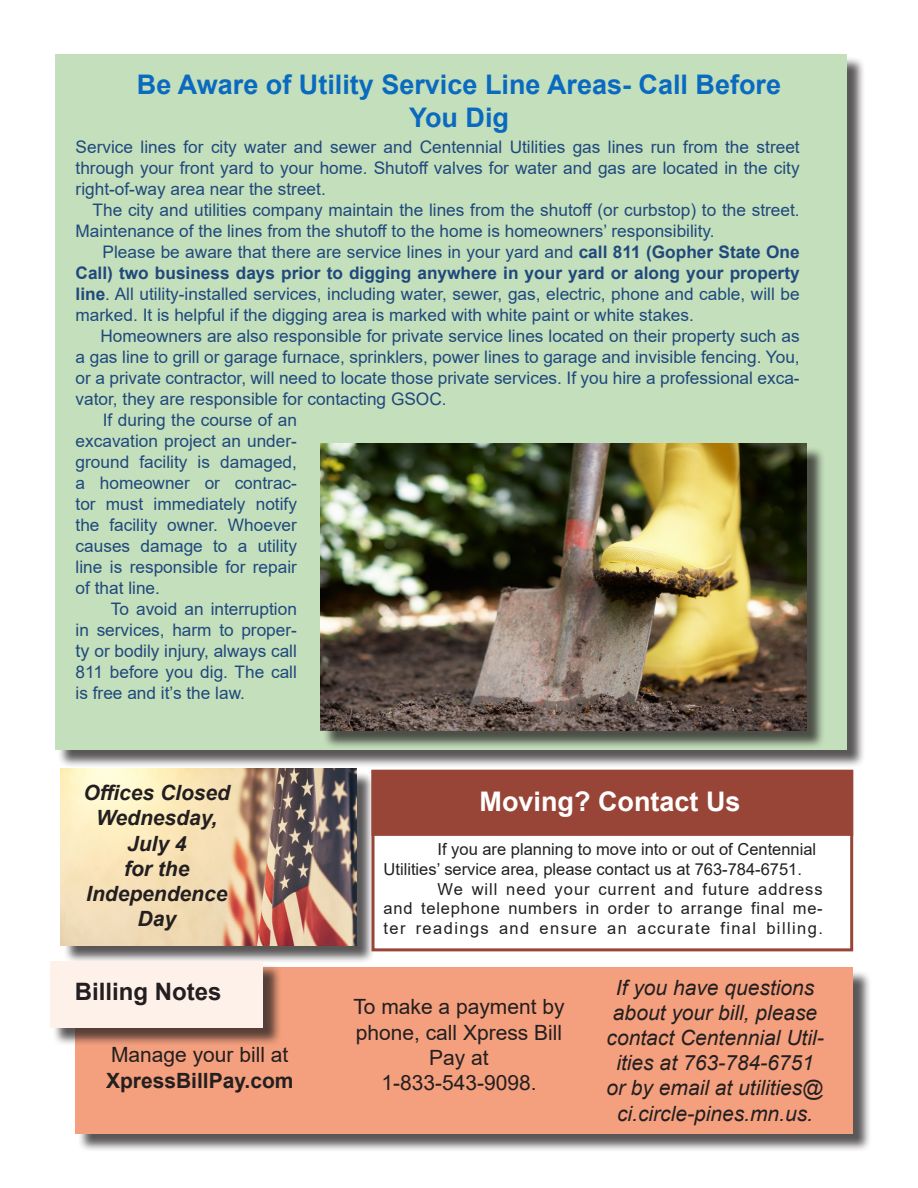
<style>
.page{position:relative;width:918px;height:1188px;background:#fff}
.page>*{position:absolute;margin:0;border:0;box-sizing:border-box;transform-origin:0 0}
.t1{font:700 27px/32.4px "Arial";color:#0a6abf;text-align:center}
.t2{font:700 27px "Arial";color:#fff}
.t3{font:700 24px "Arial";color:#231f20}
.t4{font:italic 21px/25.2px "Arial";color:#231f20;text-align:center}
.t5{font:21px/25.2px "Arial";color:#231f20;text-align:center}
.t6{font:italic 700 21px/25.2px "Arial";color:#231f20;text-align:center}
.t7{font:700 21px "Arial";color:#231f20}
.t8{font:17.25px/21px "Arial";color:#1f497d;text-align:justify}
.t9{font:16.5px/19.8px "Arial";color:#231f20}
.s1{font-weight:700}
.s2{font-size:18px}
</style>
<div class="page">
<div style="left:58px;top:56px;width:807px;height:713px;background:#231f20;opacity:.75"></div>
<div style="left:55px;top:54px;width:792px;height:696px;background:#c4dfbb"></div>
<div style="left:63px;top:771px;width:312px;height:193px;background:#231f20;opacity:.75"></div>
<img style="left:60px;top:769px;width:296px;height:176px">
<div style="left:322px;top:446px;width:503px;height:304px;background:#231f20;opacity:.75"></div>
<img style="left:320px;top:444px;width:486px;height:287px">
<div style="left:78px;top:970px;width:794px;height:183px;background:#231f20;opacity:.75"></div>
<div style="left:76px;top:968px;width:777px;height:166px;background:#f49f7d"></div>
<div style="left:53px;top:963px;width:229px;height:83px;background:#231f20;opacity:.75"></div>
<div style="left:50px;top:961px;width:213px;height:66px;background:#fef1ea"></div>
<div style="left:372px;top:770px;width:481px;height:66px;background:#984537;border:2px solid #984537"></div>
<div style="left:372px;top:770px;width:481px;height:181px;border:3px solid #984537"></div>
<p class="t1" style="left:137px;top:69px;width:646px">Be Aware of Utility Service Line Areas- Call Before<br>You Dig</p>
<p class="t8" style="left:76px;top:137px;width:726px">Service lines for city water and sewer and Centennial Utilities gas lines run from the street through your front yard to your home. Shutoff valves for water and gas are located in the city right-of-way area near the street.</p>
<p class="t8" style="left:76px;top:200px;width:726px;text-indent:17px">The city and utilities company maintain the lines from the shutoff (or curbstop) to the street.<br>Maintenance of the lines from the shutoff to the home is homeowners’ responsibility.</p>
<p class="t8" style="left:76px;top:242px;width:726px;text-indent:27px">Please be aware that there are service lines in your yard and <span class="s1">call 811 (Gopher State One Call) two business days prior to digging anywhere in your yard or along your property line</span>. All utility-installed services, including water, sewer, gas, electric, phone and cable, will be marked. It is helpful if the digging area is marked with white paint or white stakes.</p>
<p class="t8" style="left:76px;top:326px;width:726px;text-indent:25px">Homeowners are also responsible for private service lines located on their property such as a gas line to grill or garage furnace, sprinklers, power lines to garage and invisible fencing. You, or a private contractor, will need to locate those private services. If you hire a professional exca&shy;vator, they are responsible for contacting GSOC.</p>
<p class="t8" style="left:76px;top:410px;width:223px;text-indent:27px">If during the course of an excavation project an under&shy;ground facility is damaged, a homeowner or contrac&shy;tor must immediately notify the facility owner. Whoever causes damage to a utility line is responsible for repair of that line.</p>
<p class="t8" style="left:76px;top:599px;width:223px;text-indent:35px">To avoid an interruption in services, harm to proper&shy;<span class="s2">ty</span> or bodily injury, always call 811 before you dig. The call is free and it’s the law.</p>
<p class="t6" style="left:84px;top:781px;width:148px">Offices Closed</p>
<p class="t6" style="left:96px;top:806px;width:123px">Wednesday,<br>July 4</p>
<p class="t6" style="left:124px;top:856px;width:67px">for the</p>
<p class="t6" style="left:86px;top:882px;width:143px">Independence<br>Day</p>
<p class="t3" style="left:75px;top:975px;width:148px">Billing Notes</p>
<p class="t5" style="left:111px;top:1042px;width:179px">Manage your bill at</p>
<p class="t7" style="left:106px;top:1065px;width:189px">XpressBillPay.com</p>
<p class="t2" style="left:480px;top:782px;width:263px">Moving? Contact Us</p>
<p class="t9" style="left:384px;top:839px;width:434px;text-indent:54px">If you are planning to move into or out of Centennial<br>Utilities’ service area, please contact us at 763-784-6751.</p>
<p class="t9" style="left:384px;top:879px;width:441px;text-align:justify;text-indent:54px">We will need your current and future address and telephone numbers in order to arrange final me&shy;ter readings and ensure an accurate final billing.</p>
<p class="t5" style="left:353px;top:994px;width:213px">To make a payment by phone, call Xpress Bill<br>Pay at</p>
<p class="t5" style="left:381px;top:1070px;width:157px">1-833-543-9098.</p>
<p class="t4" style="left:606px;top:975px;width:219px">If you have questions about your bill, please contact Centennial Util&shy;ities at 763-784-6751 or by email at utilities@ ci.circle-pines.mn.us.</p>
</div>
